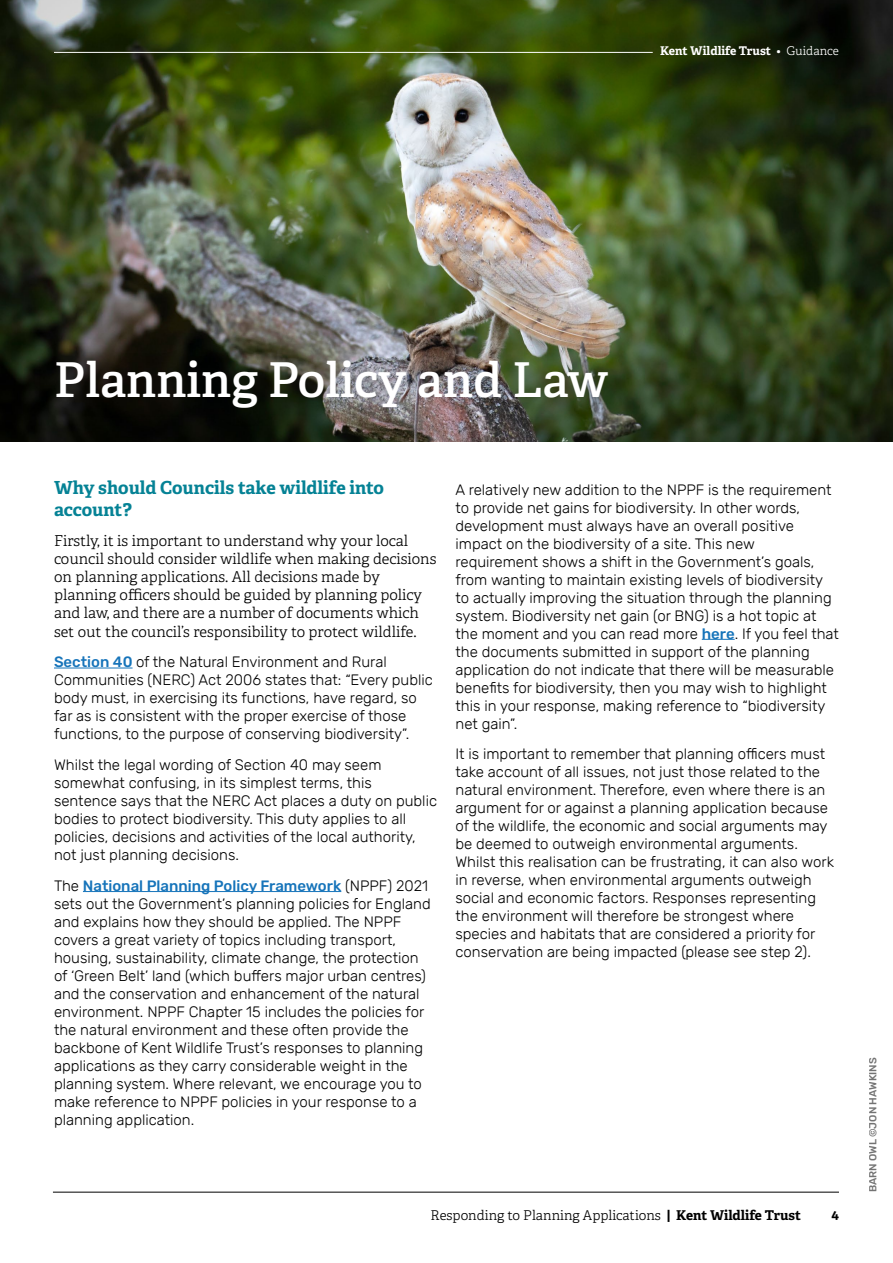
<style>
.page{position:relative;width:893px;height:1263px;background:#fff}
.page>*{position:absolute;margin:0;border:0;box-sizing:border-box;transform-origin:0 0}
.t1{font:600 48px "Adelle";color:#fff}
.t2{font:700 18px/21.6px "Adelle";color:#058295}
.t3{font:300 15px/18px "Rubik";color:#000}
.t4{font:300 15px/18px "Adelle";color:#000}
.t5{font:300 13.5px "Adelle";color:#000}
.t6{font:700 13.5px "Adelle";color:#000}
.t7{font:700 12px "Adelle";color:#fff}
.t8{font:500 10.5px "Rubik";color:#000}
.s1{font-weight:300}
.s2{font-weight:500;color:#1674ba}
.s3{font-weight:700}
</style>
<div class="page">
<hr style="left:53px;top:1192px;width:786px;height:1px;background:#000">
<img style="left:0;top:0;width:893px;height:441px">
<div style="left:36px;top:337px;width:593px;height:93px;background:#000;opacity:.3"></div>
<hr style="left:54px;top:668px;width:79px;height:1px;background:#1674ba">
<hr style="left:83px;top:891px;width:258px;height:1px;background:#1674ba">
<hr style="left:702px;top:639px;width:33px;height:1px;background:#1674ba">
<hr style="left:54px;top:52px;width:599px;height:1px;background:#fff">
<p class="t7" style="left:660px;top:42px;width:180px">Kent Wildlife Trust <span class="s1">• Guidance</span></p>
<h1 class="t1" style="left:54px;top:344px;width:556px">Planning Policy and Law</h1>
<p class="t2" style="left:54px;top:476px;width:332px">Why should Councils take wildlife into account?</p>
<p class="t4" style="left:54px;top:532px;width:384px">Firstly, it is important to understand why your local council should consider wildlife when making decisions on planning applications. All decisions made by planning officers should be guided by planning policy and law, and there are a number of documents which set out the council’s responsibility to protect wildlife.</p>
<p class="t3" style="left:54px;top:653px;width:380px"><span class="s2">Section 40</span> of the Natural Environment and Rural Communities (NERC) Act 2006 states that: “Every public body must, in exercising its functions, have regard, so far as is consistent with the proper exercise of those functions, to the purpose of conserving biodiversity”.</p>
<p class="t3" style="left:54px;top:756px;width:385px">Whilst the legal wording of Section 40 may seem somewhat confusing, in its simplest terms, this sentence says that the NERC Act places a duty on public bodies to protect biodiversity. This duty applies to all policies, decisions and activities of the local authority, not just planning decisions.</p>
<p class="t3" style="left:54px;top:877px;width:378px">The <span class="s2">National Planning Policy Framework</span> (NPPF) 2021 sets out the Government’s planning policies for England and explains how they should be applied. The NPPF covers a great variety of topics including transport, housing, sustainability, climate change, the protection of ‘Green Belt’ land (which buffers major urban centres) and the conservation and enhancement of the natural environment. NPPF Chapter 15 includes the policies for the natural environment and these often provide the backbone of Kent Wildlife Trust’s responses to planning applications as they carry considerable weight in the planning system. Where relevant, we encourage you to make reference to NPPF policies in your response to a planning application.</p>
<p class="t3" style="left:455px;top:481px;width:385px">A relatively new addition to the NPPF is the requirement to provide net gains for biodiversity. In other words, development must always have an overall positive impact on the biodiversity of a site. This new requirement shows a shift in the Government’s goals, from wanting to maintain existing levels of biodiversity to actually improving the situation through the planning system. Biodiversity net gain (or BNG) is a hot topic at the moment and you can read more <span class="s2">here</span>. If you feel that the documents submitted in support of the planning application do not indicate that there will be measurable benefits for biodiversity, then you may wish to highlight this in your response, making reference to “biodiversity net gain”.</p>
<p class="t3" style="left:455px;top:745px;width:380px">It is important to remember that planning officers must take account of all issues, not just those related to the natural environment. Therefore, even where there is an argument for or against a planning application because of the wildlife, the economic and social arguments may be deemed to outweigh environmental arguments.<br>Whilst this realisation can be frustrating, it can also work in reverse, when environmental arguments outweigh social and economic factors. Responses representing the environment will therefore be strongest where species and habitats that are considered a priority for conservation are being impacted (please see step 2).</p>
<p class="t5" style="left:431px;top:1206px;width:372px">Responding to Planning Applications <span class="s3">| Kent Wildlife Trust</span></p>
<p class="t6" style="left:831px;top:1204px;width:9px">4</p>
<p class="t8" style="left:867px;top:1192px;width:136px;rotate:-90deg">BARN OWL ©JON HAWKINS</p>
</div>
